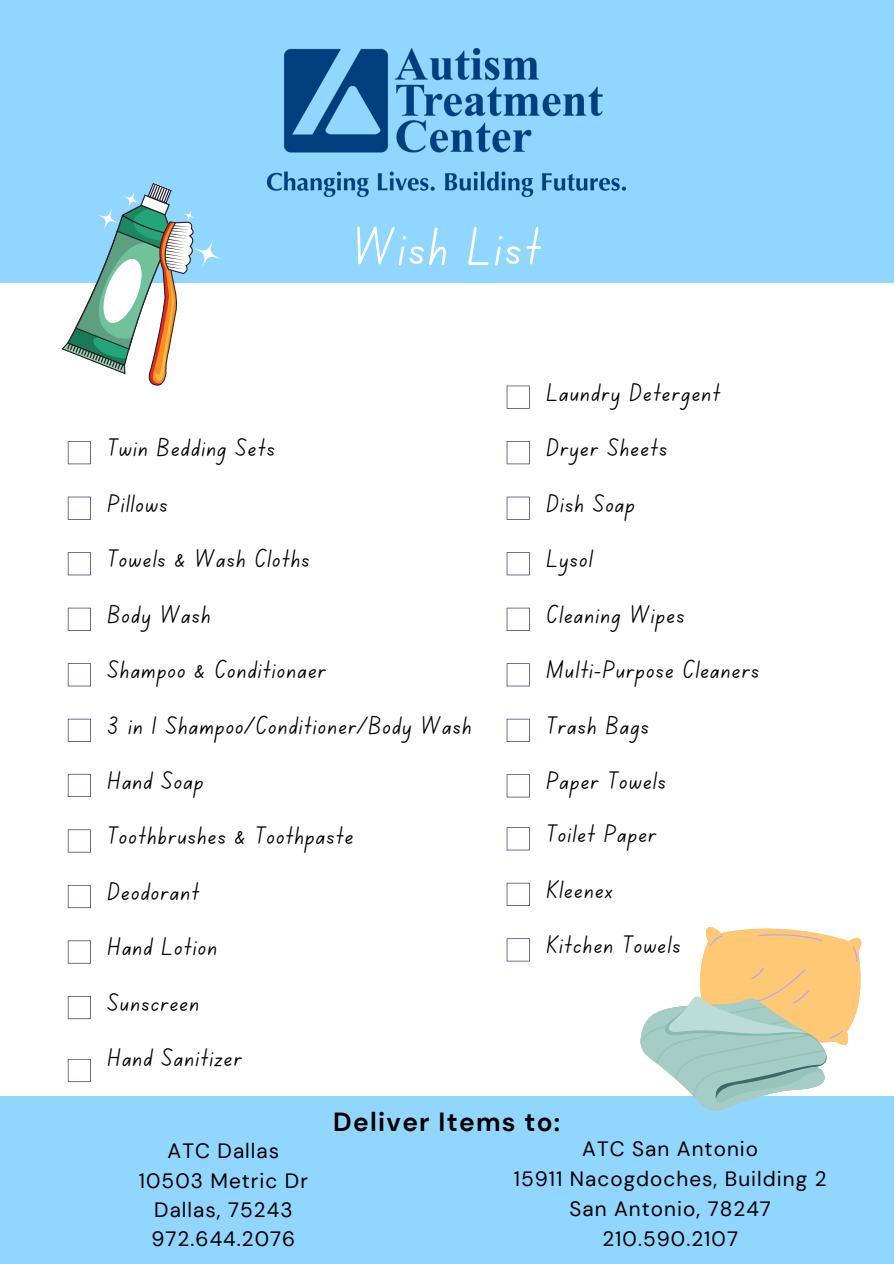
<style>
.page{position:relative;width:894px;height:1264px;background:#fff}
.page>*{position:absolute;margin:0;border:0;box-sizing:border-box;transform-origin:0 0}
.t1{font:54px "Canva School Font";letter-spacing:.05em;color:#fff}
.t2{font:700 26.1px "DM Sans";letter-spacing:.05em;color:#000}
.t3{font:25.5px "Canva School Font";letter-spacing:.05em;color:#000}
.t4{font:20.7px "DM Sans";letter-spacing:.05em;color:#000}
</style>
<div class="page">
<div style="left:0;top:0;width:893px;height:282px;background:#91d6ff"></div>
<div style="left:0;top:1095px;width:893px;height:168px;background:#91d6ff"></div>
<svg style="left:68px;top:441px;width:23px;height:23px"></svg>
<svg style="left:68px;top:496px;width:23px;height:24px"></svg>
<svg style="left:68px;top:552px;width:23px;height:23px"></svg>
<svg style="left:68px;top:607px;width:23px;height:24px"></svg>
<svg style="left:68px;top:663px;width:23px;height:23px"></svg>
<svg style="left:68px;top:773px;width:23px;height:24px"></svg>
<svg style="left:68px;top:829px;width:23px;height:23px"></svg>
<svg style="left:68px;top:885px;width:23px;height:23px"></svg>
<svg style="left:68px;top:940px;width:23px;height:23px"></svg>
<svg style="left:68px;top:996px;width:23px;height:23px"></svg>
<svg style="left:506px;top:385px;width:23px;height:24px"></svg>
<svg style="left:506px;top:441px;width:23px;height:23px"></svg>
<svg style="left:506px;top:496px;width:23px;height:24px"></svg>
<svg style="left:506px;top:552px;width:23px;height:23px"></svg>
<svg style="left:506px;top:607px;width:23px;height:24px"></svg>
<svg style="left:506px;top:663px;width:23px;height:23px"></svg>
<svg style="left:506px;top:718px;width:23px;height:24px"></svg>
<svg style="left:506px;top:774px;width:23px;height:23px"></svg>
<svg style="left:506px;top:882px;width:23px;height:24px"></svg>
<svg style="left:506px;top:938px;width:23px;height:23px"></svg>
<img style="left:268px;top:48px;width:357px;height:149px">
<svg style="left:68px;top:1059px;width:23px;height:23px"></svg>
<svg style="left:61px;top:183px;width:161px;height:203px"></svg>
<svg style="left:192px;top:239px;width:30px;height:29px"></svg>
<svg style="left:122px;top:190px;width:18px;height:19px"></svg>
<svg style="left:183px;top:209px;width:12px;height:13px"></svg>
<svg style="left:96px;top:207px;width:24px;height:23px"></svg>
<svg style="left:637px;top:927px;width:235px;height:184px"></svg>
<svg style="left:506px;top:827px;width:23px;height:23px"></svg>
<svg style="left:68px;top:718px;width:23px;height:24px"></svg>
<h3 class="t1" style="left:353px;top:223px;width:189px">Wish List</h3>
<h3 class="t3" style="left:108px;top:436px;width:168px">Twin Bedding Sets</h3>
<h3 class="t3" style="left:108px;top:492px;width:61px">Pillows</h3>
<h3 class="t3" style="left:108px;top:547px;width:203px">Towels &amp; Wash Cloths</h3>
<h3 class="t3" style="left:108px;top:603px;width:104px">Body Wash</h3>
<h3 class="t3" style="left:108px;top:658px;width:219px">Shampoo &amp; Conditionaer</h3>
<p class="t3" style="left:108px;top:714px;width:365px">3 in 1 Shampoo/Conditioner/Body Wash</p>
<h3 class="t3" style="left:108px;top:769px;width:97px">Hand Soap</h3>
<h3 class="t3" style="left:108px;top:824px;width:247px">Toothbrushes &amp; Toothpaste</h3>
<h3 class="t3" style="left:108px;top:880px;width:93px">Deodorant</h3>
<h3 class="t3" style="left:108px;top:935px;width:110px">Hand Lotion</h3>
<h3 class="t3" style="left:108px;top:991px;width:93px">Sunscreen</h3>
<p class="t3" style="left:108px;top:1046px;width:135px">Hand Sanitizer</p>
<h3 class="t3" style="left:546px;top:381px;width:175px">Laundry Detergent</h3>
<p class="t3" style="left:546px;top:436px;width:122px">Dryer Sheets</p>
<h3 class="t3" style="left:546px;top:492px;width:90px">Dish Soap</h3>
<h3 class="t3" style="left:546px;top:547px;width:47px">Lysol</h3>
<p class="t3" style="left:546px;top:603px;width:139px">Cleaning Wipes</p>
<h3 class="t3" style="left:546px;top:658px;width:214px">Multi-Purpose Cleaners</h3>
<h3 class="t3" style="left:546px;top:714px;width:104px">Trash Bags</h3>
<h2 class="t3" style="left:546px;top:769px;width:121px">Paper Towels</h2>
<p class="t3" style="left:546px;top:822px;width:111px">Toilet Paper</p>
<p class="t3" style="left:546px;top:878px;width:67px">Kleenex</p>
<p class="t3" style="left:546px;top:933px;width:135px">Kitchen Towels</p>
<p class="t4" style="left:167px;top:1137px;width:113px">ATC Dallas</p>
<p class="t4" style="left:139px;top:1166px;width:170px">10503 Metric Dr</p>
<h1 class="t4" style="left:154px;top:1196px;width:140px">Dallas, 75243</h1>
<h3 class="t4" style="left:151px;top:1225px;width:145px">972.644.2076</h3>
<h3 class="t2" style="left:333px;top:1104px;width:228px">Deliver Items to:</h3>
<h3 class="t4" style="left:582px;top:1135px;width:177px">ATC San Antonio</h3>
<h3 class="t4" style="left:513px;top:1165px;width:314px">15911 Nacogdoches, Building 2</h3>
<h3 class="t4" style="left:569px;top:1195px;width:203px">San Antonio, 78247</h3>
<h3 class="t4" style="left:602px;top:1225px;width:137px">210.590.2107</h3>
</div>
